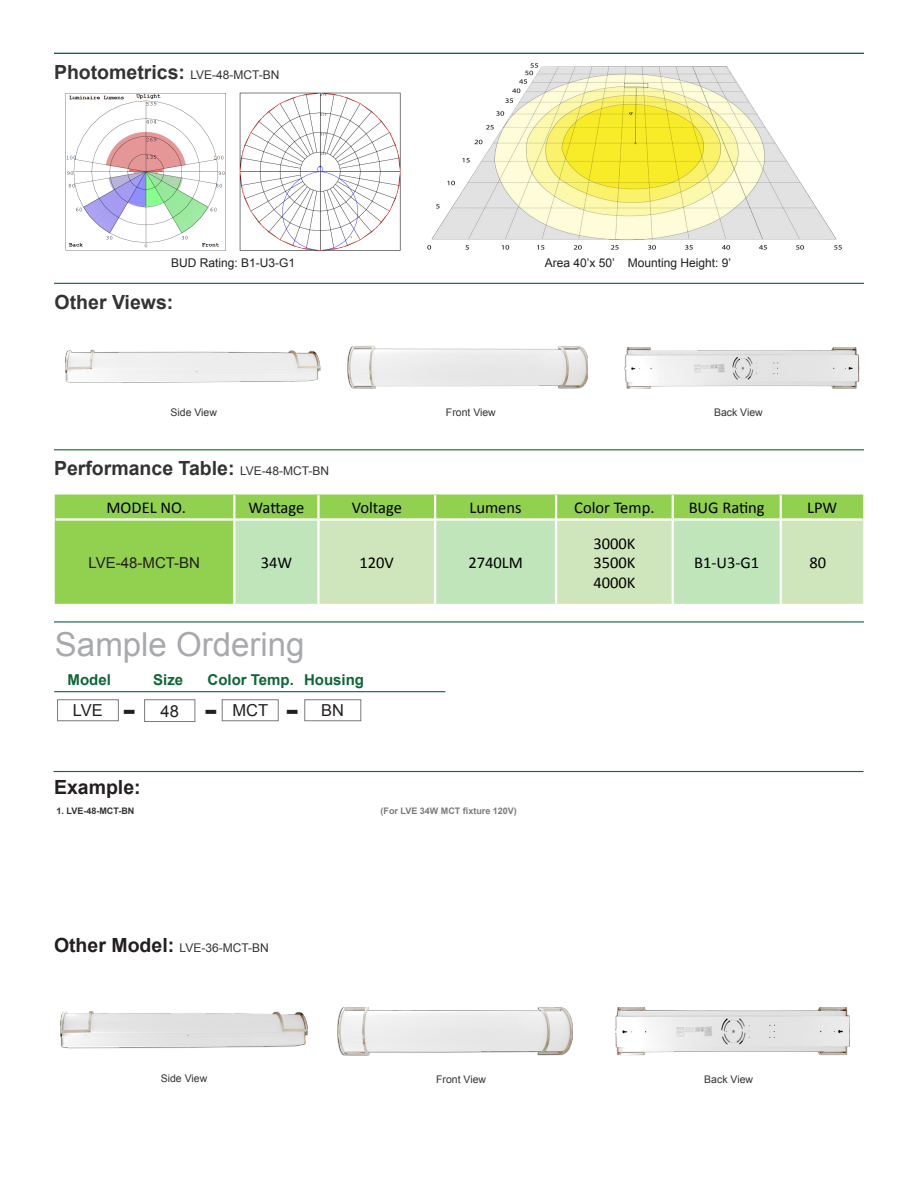
<style>
.page{position:relative;width:918px;height:1188px;background:#fff}
.page>*{position:absolute;margin:0;border:0;box-sizing:border-box;transform-origin:0 0}
.t1{font:33px "Arial";color:#a8a9ad}
.t2{font:700 28.5px "Verdana";color:#231f20}
.t3{font:700 19.5px "Arial";color:#333}
.t4{font:700 19.5px "Arial";color:#231f20}
.t5{font:16.5px "Calibri";color:#000}
.t6{font:16.5px "Arial";color:#231f20}
.t7{font:700 15px "Arial";color:#0d6736}
.t8{font:15px "Arial";color:#231f20}
.t9{font:12px "Arial";color:#231f20}
.t10{font:12px "Arial";color:#333}
.t11{font:10.5px "Arial";color:#333}
.t12{font:700 9px "Arial";color:#7b7b7e}
.t13{font:700 9px "Arial";color:#333}
.s1{font-weight:400;font-size:12px}
.s2{font-weight:700;font-size:19.5px;color:#231f20}
</style>
<div class="page">
<hr style="left:54px;top:449px;width:810px;height:1px;background:#0d6736">
<hr style="left:54px;top:283px;width:810px;height:1px;background:#0d6736">
<hr style="left:54px;top:621px;width:810px;height:2px;background:#0d6736">
<hr style="left:54px;top:53px;width:810px;height:1px;background:#0d6736">
<div style="left:55px;top:495px;width:808px;height:109px;background:#92d050"></div>
<div style="left:235px;top:521px;width:82px;height:83px;background:#c0e5bb"></div>
<svg style="left:320px;top:520px;width:543px;height:84px;background:#c8e5bb"></svg>
<hr style="left:233px;top:495px;width:2px;height:23px;background:#fff">
<hr style="left:317px;top:495px;width:3px;height:23px;background:#fff">
<hr style="left:434px;top:495px;width:2px;height:23px;background:#fff">
<hr style="left:555px;top:495px;width:2px;height:23px;background:#fff">
<hr style="left:672px;top:495px;width:2px;height:23px;background:#fff">
<hr style="left:780px;top:495px;width:2px;height:23px;background:#fff">
<hr style="left:56px;top:518px;width:178px;height:3px;background:#fff">
<hr style="left:233px;top:521px;width:2px;height:83px;background:#fff">
<hr style="left:317px;top:521px;width:3px;height:83px;background:#fff">
<hr style="left:434px;top:521px;width:2px;height:83px;background:#fff">
<hr style="left:555px;top:521px;width:2px;height:83px;background:#fff">
<hr style="left:672px;top:521px;width:2px;height:83px;background:#fff">
<hr style="left:780px;top:521px;width:2px;height:83px;background:#fff">
<hr style="left:234px;top:518px;width:84px;height:3px;background:#fff">
<hr style="left:318px;top:518px;width:117px;height:3px;background:#fff">
<hr style="left:435px;top:518px;width:121px;height:3px;background:#fff">
<hr style="left:556px;top:518px;width:117px;height:3px;background:#fff">
<hr style="left:673px;top:518px;width:108px;height:3px;background:#fff">
<hr style="left:781px;top:518px;width:81px;height:3px;background:#fff">
<img style="left:65px;top:93px;width:161px;height:158px">
<img style="left:239px;top:92px;width:162px;height:159px">
<img style="left:428px;top:63px;width:414px;height:187px">
<div style="left:57px;top:699px;width:62px;height:22px;border:1px solid #787a7d"></div>
<div style="left:222px;top:699px;width:57px;height:22px;border:1px solid #787a7d"></div>
<div style="left:144px;top:699px;width:51px;height:23px;border:1px solid #787a7d"></div>
<div style="left:304px;top:699px;width:57px;height:22px;border:1px solid #787a7d"></div>
<hr style="left:54px;top:691px;width:391px;height:1px;background:#0d6736">
<hr style="left:53px;top:771px;width:810px;height:1px;background:#0d6736">
<img style="left:66px;top:349px;width:255px;height:34px">
<div style="left:347px;top:346px;width:241px;height:43px;background:#231f20;opacity:.73"></div>
<img style="left:348px;top:346px;width:240px;height:42px">
<div style="left:624px;top:347px;width:236px;height:42px;background:#231f20;opacity:.73"></div>
<img style="left:625px;top:348px;width:234px;height:40px">
<div style="left:60px;top:1011px;width:248px;height:38px;background:#231f20;opacity:.69"></div>
<img style="left:61px;top:1012px;width:246px;height:37px">
<img style="left:339px;top:1007px;width:233px;height:48px">
<img style="left:615px;top:1007px;width:234px;height:48px">
<p class="t3" style="left:54px;top:60px;width:227px">Photometrics: <span class="s1">LVE-48-MCT-BN</span></p>
<p class="t9" style="left:171px;top:255px;width:126px">BUD Rating: B1-U3-G1</p>
<p class="t9" style="left:545px;top:255px;width:188px">Area 40’x 50’ Mounting Height: 9’</p>
<p class="t3" style="left:55px;top:289px;width:120px">Other Views:</p>
<p class="t11" style="left:171px;top:405px;width:48px">Side View</p>
<p class="t11" style="left:446px;top:406px;width:51px">Front View</p>
<p class="t11" style="left:714px;top:406px;width:50px">Back View</p>
<p class="t3" style="left:54px;top:455px;width:277px">Performance Table: <span class="s1">LVE-48-MCT-BN</span></p>
<p class="t5" style="left:107px;top:497px;width:81px">MODEL NO.</p>
<p class="t5" style="left:248px;top:497px;width:57px">Wattage</p>
<p class="t5" style="left:352px;top:497px;width:52px">Voltage</p>
<p class="t5" style="left:470px;top:497px;width:54px">Lumens</p>
<p class="t5" style="left:574px;top:497px;width:82px">Color Temp.</p>
<p class="t5" style="left:689px;top:497px;width:78px">BUG Rating</p>
<p class="t5" style="left:807px;top:497px;width:32px">LPW</p>
<p class="t8" style="left:89px;top:553px;width:113px">LVE-48-MCT-BN</p>
<p class="t5" style="left:261px;top:553px;width:33px">34W</p>
<p class="t5" style="left:360px;top:553px;width:36px">120V</p>
<p class="t5" style="left:468px;top:553px;width:56px">2740LM</p>
<p class="t1" style="left:55px;top:622px;width:251px">Sample Ordering</p>
<p class="t7" style="left:68px;top:670px;width:45px">Model</p>
<p class="t7" style="left:208px;top:670px;width:88px">Color Temp.</p>
<p class="t7" style="left:153px;top:670px;width:32px">Size</p>
<p class="t7" style="left:304px;top:670px;width:61px">Housing</p>
<p class="t6" style="left:73px;top:700px;width:31px">LVE</p>
<p class="t6" style="left:161px;top:700px;width:20px">48</p>
<p class="t6" style="left:232px;top:700px;width:37px">MCT</p>
<p class="t6" style="left:321px;top:700px;width:24px">BN</p>
<p class="t2" style="left:122px;top:692px;width:15px">-</p>
<p class="t2" style="left:204px;top:692px;width:15px">-</p>
<p class="t2" style="left:285px;top:692px;width:15px">-</p>
<p class="t4" style="left:54px;top:775px;width:88px">Example:</p>
<p class="t13" style="left:57px;top:805px;width:79px">1. LVE-48-MCT-BN</p>
<p class="t12" style="left:381px;top:805px;width:138px">(For LVE 34W MCT fixture 120V)</p>
<p class="t10" style="left:54px;top:940px;width:216px"><span class="s2">Other Model:</span> LVE-36-MCT-BN</p>
<p class="t5" style="left:593px;top:533px;width:44px">3000K</p>
<p class="t5" style="left:593px;top:553px;width:44px">3500K</p>
<p class="t5" style="left:593px;top:572px;width:44px">4000K</p>
<p class="t5" style="left:694px;top:553px;width:67px">B1-U3-G1</p>
<p class="t5" style="left:810px;top:553px;width:18px">80</p>
<p class="t11" style="left:161px;top:1072px;width:48px">Side View</p>
<p class="t11" style="left:436px;top:1072px;width:51px">Front View</p>
<p class="t11" style="left:704px;top:1072px;width:50px">Back View</p>
</div>
